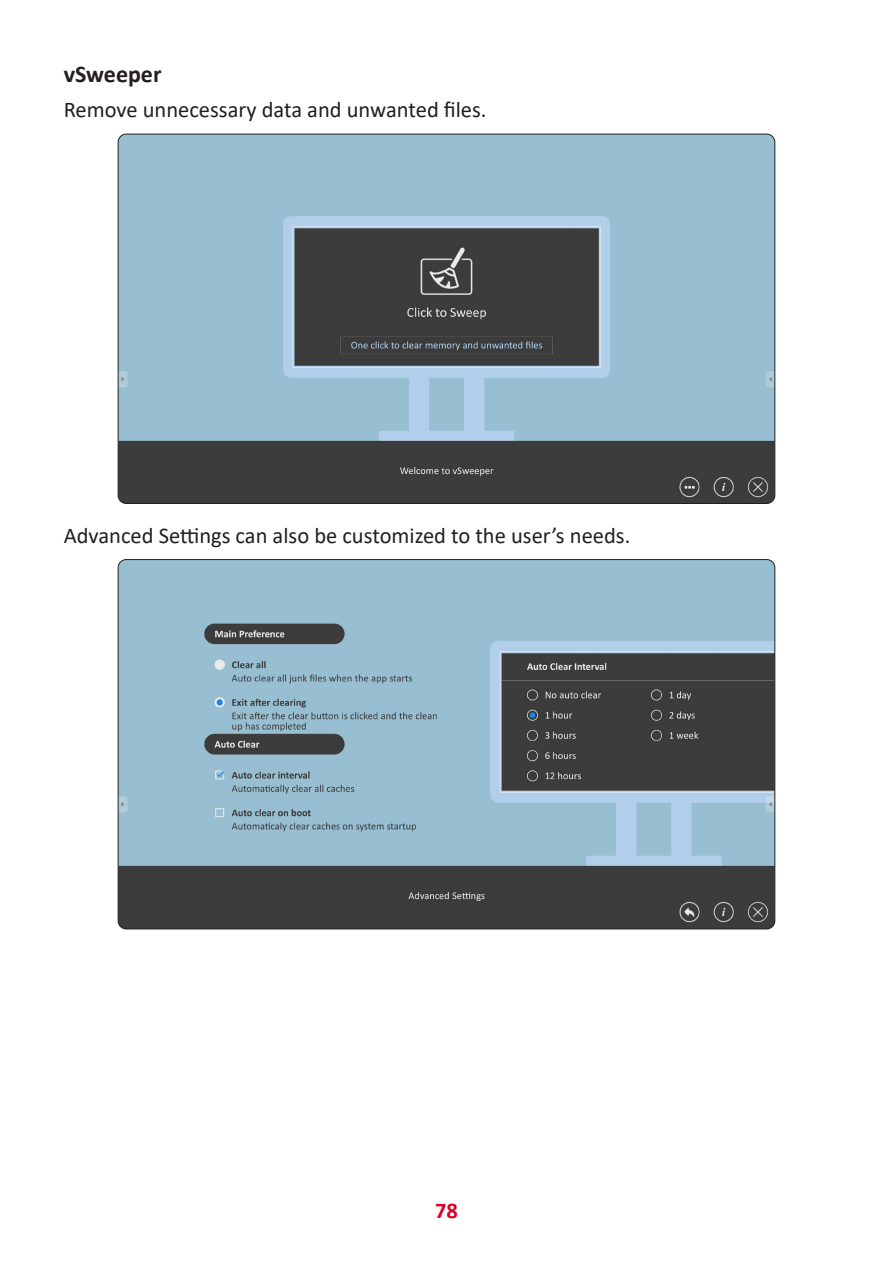
<style>
.page{position:relative;width:893px;height:1263px;background:#fff}
.page>*{position:absolute;margin:0;border:0;box-sizing:border-box;transform-origin:0 0}
.Heading_3{font:700 24px "Calibri";color:#231f20}
.Body{font:22.5px "Calibri";color:#231f20}
.t1{font:700 22.5px "Calibri";color:#db0025}
</style>
<div class="page">
<img style="left:118px;top:134px;width:657px;height:368px">
<img style="left:118px;top:559px;width:657px;height:370px">
<p class="Heading_3" style="left:64px;top:57px;width:99px">vSweeper</p>
<p class="Body" style="left:64px;top:94px;width:424px">Remove unnecessary data and unwanted files.</p>
<p class="Body" style="left:64px;top:520px;width:568px">Advanced Settings can also be customized to the user’s needs.</p>
<p class="t1" style="left:435px;top:1194px;width:24px">78</p>
</div>
